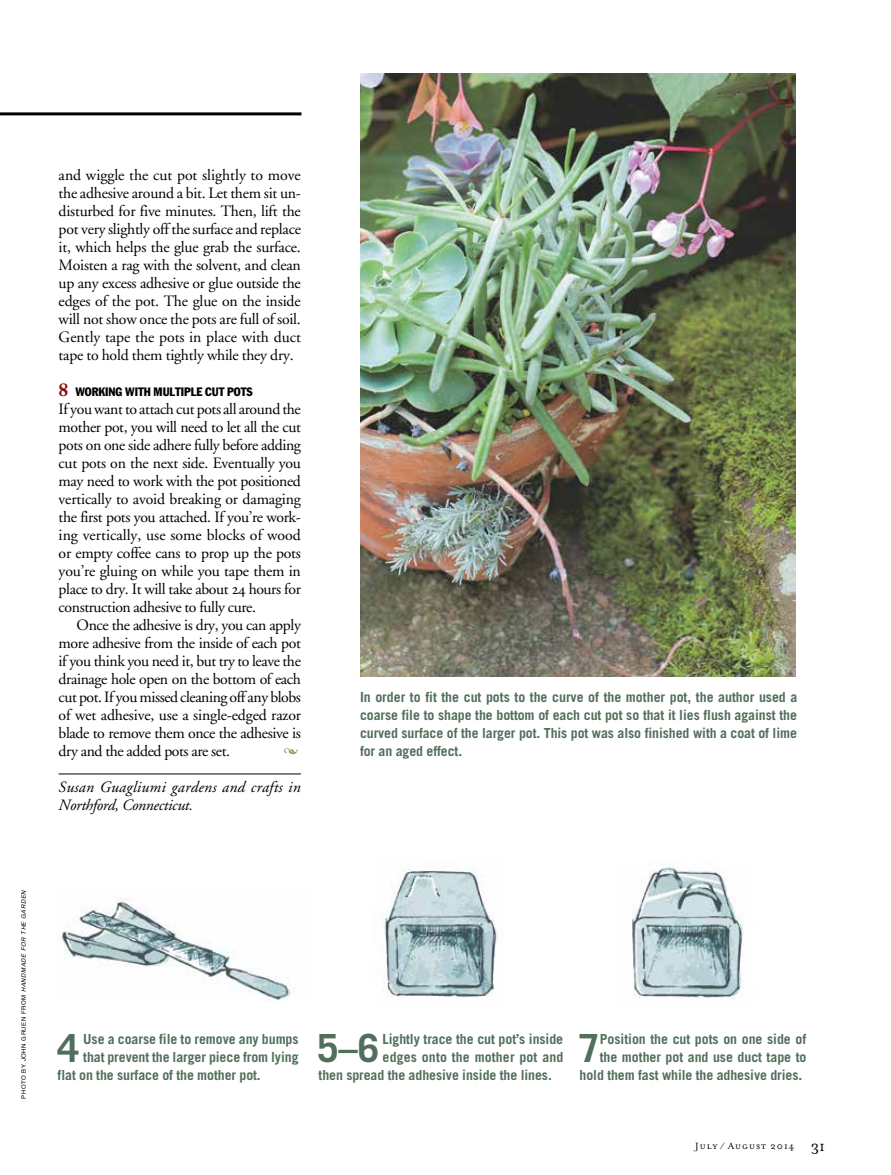
<style>
.page{position:relative;width:891px;height:1175px;background:#fff}
.page>*{position:absolute;margin:0;border:0;box-sizing:border-box;transform-origin:0 0}
.t1{font:700 38.85px "Trade Gothic";color:#516f5b}
.t2{font:15.75px/18px "Adobe Garamond Regular Os F";letter-spacing:-.025em;color:#000;text-align:justify}
.t3{font:15.75px/18px "Adobe Garamond Italic Os F";letter-spacing:.02em;color:#000}
.t4{font:700 13.8px/18px "Trade Gothic";letter-spacing:-.005em;color:#516f5b;text-align:justify}
.t5{font:condensed 12px "Franklin Gothic";letter-spacing:-.005em;color:#000}
.t6{font:10.5px "Mrs Eaves Small Caps";letter-spacing:.095em;color:#000}
.t7{font:6px "Helvetica";letter-spacing:.095em;color:#000}
.s1{font-style:italic}
.s2{font-family:"Janson Text";font-weight:700;font-stretch:normal;font-size:18px;color:#8b0304}
.s3{font-family:"Mrs Eaves Roman"}
.s4{font-family:"Mrs Eaves Roman";font-size:16.5px}
</style>
<div class="page">
<hr style="left:59px;top:773px;width:242px;height:1px;background:#000">
<hr style="left:0;top:112px;width:302px;height:3px;background:#000">
<img style="left:360px;top:73px;width:435px;height:603px">
<img style="left:61px;top:898px;width:233px;height:102px">
<img style="left:382px;top:867px;width:115px;height:131px">
<img style="left:632px;top:863px;width:112px;height:136px">
<p class="t7" style="left:19px;top:1098px;width:210px;rotate:-90deg">PHOTO BY JOHN GRUEN FROM <span class="s1">HANDMADE FOR THE GARDEN</span></p>
<p class="t2" style="left:59px;top:166px;width:244px">and wiggle the cut pot slightly to move the adhesive around a bit. Let them sit un&shy;disturbed for five minutes. Then, lift the pot very slightly off the surface and replace it, which helps the glue grab the surface.<br>Moisten a rag with the solvent, and clean up any excess adhesive or glue outside the edges of the pot. The glue on the inside will not show once the pots are full of soil.<br>Gently tape the pots in place with duct tape to hold them tightly while they dry.</p>
<p class="t5" style="left:59px;top:384px;width:196px"><span class="s2">8</span> WORKING WITH MULTIPLE CUT POTS</p>
<p class="t2" style="left:59px;top:400px;width:244px">If you want to attach cut pots all around the mother pot, you will need to let all the cut pots on one side adhere fully before adding cut pots on the next side. Eventually you may need to work with the pot positioned vertically to avoid breaking or damaging the first pots you attached. If you’re work&shy;ing vertically, use some blocks of wood or empty coffee cans to prop up the pots you’re gluing on while you tape them in place to dry. It will take about 24 hours for construction adhesive to fully cure.</p>
<p class="t2" style="left:59px;top:616px;width:244px;text-indent:18px">Once the adhesive is dry, you can apply more adhesive from the inside of each pot if you think you need it, but try to leave the drainage hole open on the bottom of each cut pot. If you missed cleaning off any blobs of wet adhesive, use a single-edged razor blade to remove them once the adhesive is dry and the added pots are set.</p>
<p class="t3" style="left:59px;top:779px;width:244px">Susan Guagliumi gardens and crafts in<br>Northford, Connecticut.</p>
<p class="t4" style="left:360px;top:688px;width:439px">In order to fit the cut pots to the curve of the mother pot, the author used a coarse file to shape the bottom of each cut pot so that it lies flush against the curved surface of the larger pot. This pot was also finished with a coat of lime for an aged effect.</p>
<h1 class="t1" style="left:58px;top:1024px;width:23px">4</h1>
<p class="t4" style="left:83px;top:1030px;width:217px">Use a coarse file to remove any bumps</p>
<p class="t4" style="left:83px;top:1048px;width:217px">that prevent the larger piece from lying</p>
<p class="t4" style="left:58px;top:1066px;width:205px">flat on the surface of the mother pot.</p>
<h1 class="t1" style="left:317px;top:1024px;width:64px">5–6</h1>
<p class="t4" style="left:383px;top:1030px;width:182px">Lightly trace the cut pot’s inside</p>
<p class="t4" style="left:383px;top:1048px;width:182px">edges onto the mother pot and</p>
<p class="t4" style="left:319px;top:1066px;width:235px">then spread the adhesive inside the lines.</p>
<h1 class="t1" style="left:578px;top:1024px;width:23px">7</h1>
<p class="t4" style="left:600px;top:1030px;width:208px">Position the cut pots on one side of</p>
<p class="t4" style="left:600px;top:1048px;width:208px">the mother pot and use duct tape to</p>
<p class="t4" style="left:580px;top:1066px;width:224px">hold them fast while the adhesive dries.</p>
<p class="t6" style="left:695px;top:1140px;width:131px">July / August <span class="s3">2014</span> <span class="s4">31</span></p>
</div>
